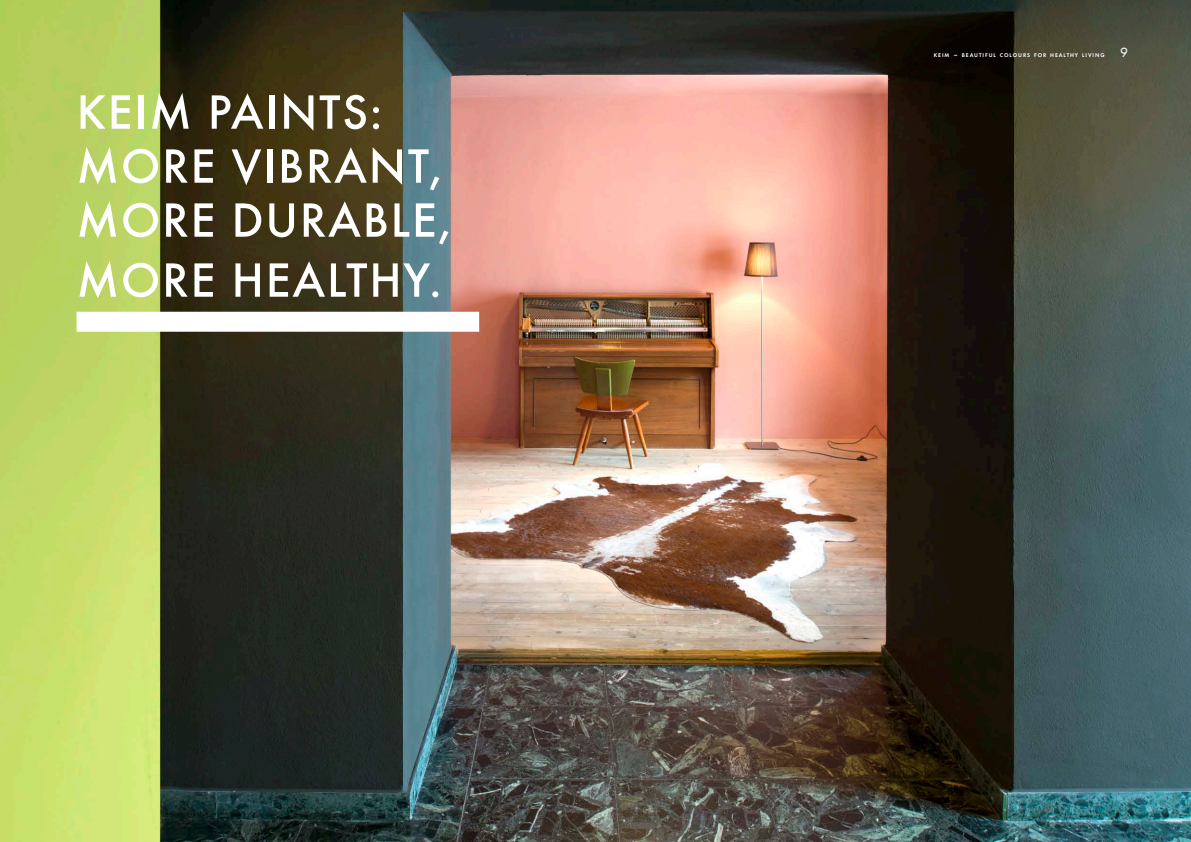
<style>
.page{position:relative;width:1191px;height:842px;background:#fff}
.page>*{position:absolute;margin:0;border:0;box-sizing:border-box;transform-origin:0 0}
.t1{font:500 50px/54px "Futura T";letter-spacing:.035em;color:#fff}
.t2{font:14px "Futura T Boo";color:#fff}
.t3{font:5.6px "Futura T Dem";letter-spacing:.17em;color:#fff}
.s1{font-size:8px}
</style>
<div class="page">
<img style="left:0;top:0;width:1191px;height:842px">
<div style="left:77px;top:312px;width:402px;height:20px;background:#fff"></div>
<p class="t1" style="left:77px;top:85px;width:376px">KEIM PAINTS:<br>MORE VIBRANT,<br>MORE DURABLE,</p>
<p class="t1" style="left:77px;top:253px;width:366px">MORE HEALTHY.</p>
<p class="t3" style="left:933px;top:52px;width:172px">KEIM <span class="s1">–</span> BEAUTIFUL COLOURS FOR HEALTHY LIVING</p>
<p class="t2" style="left:1120px;top:44px;width:9px">9</p>
</div>
